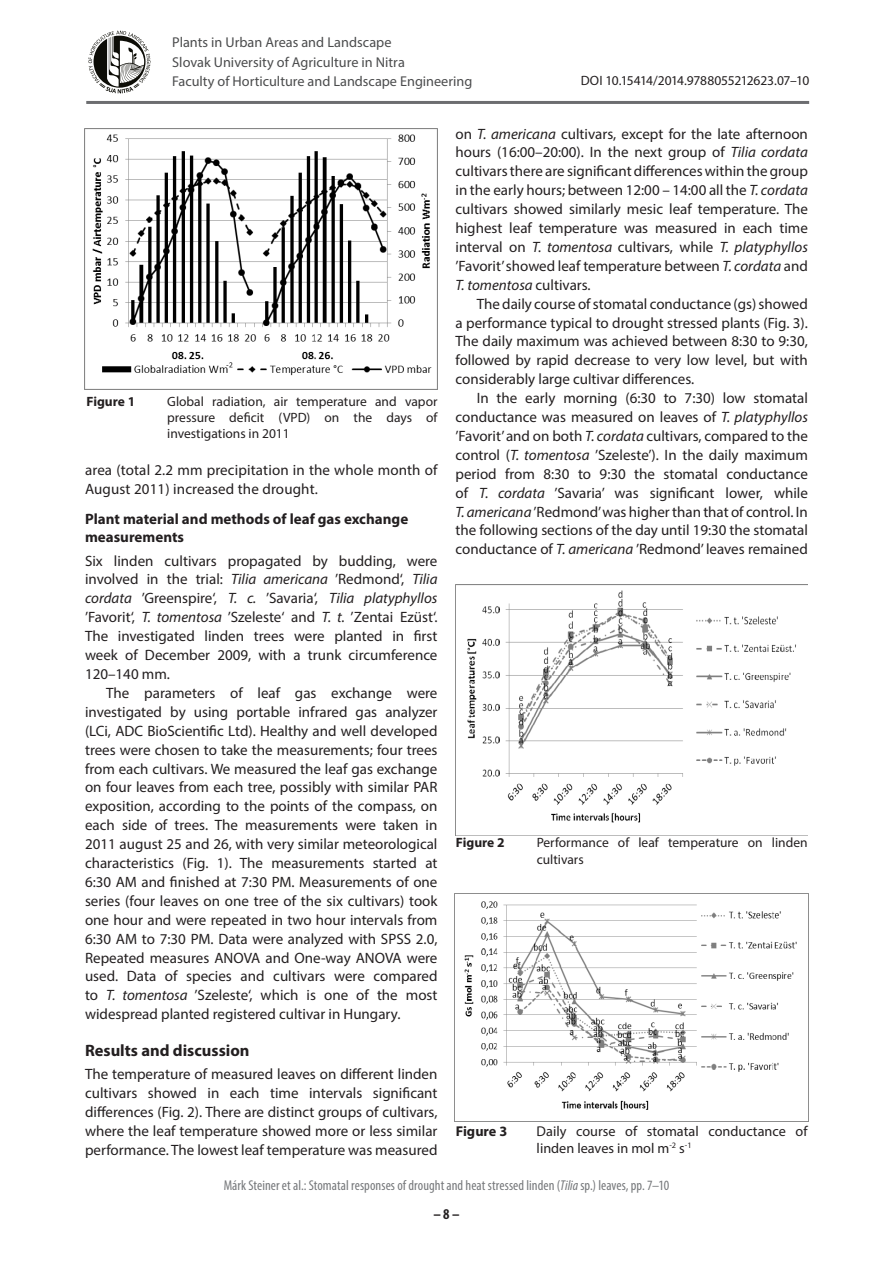
<style>
.page{position:relative;width:893px;height:1263px;background:#fff}
.page>*{position:absolute;margin:0;border:0;box-sizing:border-box;transform-origin:0 0}
.t1{font:700 16.5px "Myriad Pro";color:#231f20}
.t2{font:15px/18.9px "Myriad Pro";color:#231f20;text-align:justify}
.t3{font:700 15px/18px "Myriad Pro";color:#231f20}
.t4{font:700 condensed 15px "Myriad Pro";color:#231f20}
.t5{font:14.25px/19.5px "Myriad Pro";color:#4b4c4d}
.t6{font:condensed 14.25px "Myriad Pro";letter-spacing:.005em;color:#76787b}
.t7{font:14.25px/17.1px "Myriad Pro";color:#231f20}
.t8{font:700 14.25px "Myriad Pro";color:#231f20}
.t9{font:13.5px/16.2px "Myriad Pro";color:#231f20;text-align:justify}
.t10{font:13.5px "Myriad Pro";letter-spacing:-.02em;color:#231f20}
.t11{font:700 13.5px "Myriad Pro";color:#231f20}
.s1{font-style:italic}
</style>
<div class="page">
<hr style="left:86px;top:101px;width:723px;height:3px;background:#6c6d70">
<svg style="left:88px;top:31px;width:63px;height:62px"></svg>
<img style="left:85px;top:129px;width:352px;height:260px">
<img style="left:455px;top:585px;width:353px;height:250px">
<img style="left:455px;top:893px;width:353px;height:228px">
<p class="t5" style="left:172px;top:32px;width:302px">Plants in Urban Areas and Landscape<br>Slovak University of Agriculture in Nitra<br>Faculty of Horticulture and Landscape Engineering</p>
<p class="t10" style="left:581px;top:73px;width:230px">DOI 10.15414/2014.9788055212623.07–10</p>
<p class="t2" style="left:455px;top:124px;width:354px">on <span class="s1">T. americana</span> cultivars, except for the late afternoon hours (16:00–20:00). In the next group of <span class="s1">Tilia cordata </span>cultivars there are significant differences within the group in the early hours; between 12:00 – 14:00 all the <span class="s1">T. cordata </span>cultivars showed similarly mesic leaf temperature. The highest leaf temperature was measured in each time interval on <span class="s1">T. tomentosa</span> cultivars, while <span class="s1">T. platyphyllos </span>’Favorit’ showed leaf temperature between <span class="s1">T. cordata</span> and <span class="s1">T. tomentosa</span> cultivars.</p>
<p class="t2" style="left:455px;top:294px;width:354px;text-indent:21px">The daily course of stomatal conductance (gs) showed a performance typical to drought stressed plants (Fig. 3).<br>The daily maximum was achieved between 8:30 to 9:30, followed by rapid decrease to very low level, but with considerably large cultivar differences.</p>
<p class="t2" style="left:455px;top:388px;width:354px;text-indent:21px">In the early morning (6:30 to 7:30) low stomatal conductance was measured on leaves of <span class="s1">T. platyphyllos </span>’Favorit’ and on both <span class="s1">T. cordata</span> cultivars, compared to the control (<span class="s1">T. tomentosa</span> ’Szeleste’). In the daily maximum period from 8:30 to 9:30 the stomatal conductance of <span class="s1">T. cordata</span> ’Savaria’ was significant lower, while <span class="s1">T. americana</span> ’Redmond’ was higher than that of control. In the following sections of the day until 19:30 the stomatal conductance of <span class="s1">T. americana</span> ’Redmond’ leaves remained</p>
<p class="t11" style="left:87px;top:392px;width:50px">Figure 1</p>
<p class="t9" style="left:167px;top:393px;width:272px">Global radiation, air temperature and vapor pressure deficit (VPD) on the days of investigations in 2011</p>
<p class="t2" style="left:85px;top:460px;width:354px">area (total 2.2 mm precipitation in the whole month of<br>August 2011) increased the drought.</p>
<p class="t3" style="left:85px;top:510px;width:325px">Plant material and methods of leaf gas exchange measurements</p>
<p class="t2" style="left:85px;top:551px;width:354px">Six linden cultivars propagated by budding, were involved in the trial: <span class="s1">Tilia americana</span> ’Redmond‘, <span class="s1">Tilia cordata</span> ’Greenspire‘, <span class="s1">T. c.</span> ’Savaria‘, <span class="s1">Tilia platyphyllos </span>’Favorit‘, <span class="s1">T. tomentosa</span> ’Szeleste‘ and <span class="s1">T. t.</span> ’Zentai Ezüst‘.<br>The investigated linden trees were planted in first week of December 2009, with a trunk circumference 120–140 mm.</p>
<p class="t2" style="left:85px;top:683px;width:354px;text-indent:21px">The parameters of leaf gas exchange were investigated by using portable infrared gas analyzer (LCi, ADC BioScientific Ltd). Healthy and well developed trees were chosen to take the measurements; four trees from each cultivars. We measured the leaf gas exchange on four leaves from each tree, possibly with similar PAR exposition, according to the points of the compass, on each side of trees. The measurements were taken in 2011 august 25 and 26, with very similar meteorological characteristics (Fig. 1). The measurements started at 6:30 AM and finished at 7:30 PM. Measurements of one series (four leaves on one tree of the six cultivars) took one hour and were repeated in two hour intervals from 6:30 AM to 7:30 PM. Data were analyzed with SPSS 2.0, Repeated measures ANOVA and One-way ANOVA were used. Data of species and cultivars were compared to <span class="s1">T. tomentosa</span> ’Szeleste‘, which is one of the most widespread planted registered cultivar in Hungary.</p>
<p class="t1" style="left:85px;top:1040px;width:166px">Results and discussion</p>
<p class="t2" style="left:85px;top:1064px;width:354px">The temperature of measured leaves on different linden cultivars showed in each time intervals significant differences (Fig. 2). There are distinct groups of cultivars, where the leaf temperature showed more or less similar performance. The lowest leaf temperature was measured</p>
<p class="t11" style="left:456px;top:834px;width:50px">Figure 2</p>
<p class="t9" style="left:537px;top:834px;width:272px">Performance of leaf temperature on linden cultivars</p>
<p class="t8" style="left:456px;top:1122px;width:53px">Figure 3</p>
<p class="t7" style="left:537px;top:1122px;width:272px">Daily course of stomatal conductance of linden leaves in mol m<sup>-2</sup> s<sup>-1</sup></p>
<p class="t6" style="left:224px;top:1176px;width:447px">Márk Steiner et al.: Stomatal responses of drought and heat stressed linden (<span class="s1">Tilia</span> sp.) leaves, pp. 7–10</p>
<p class="t4" style="left:433px;top:1204px;width:28px">– 8 –</p>
</div>
